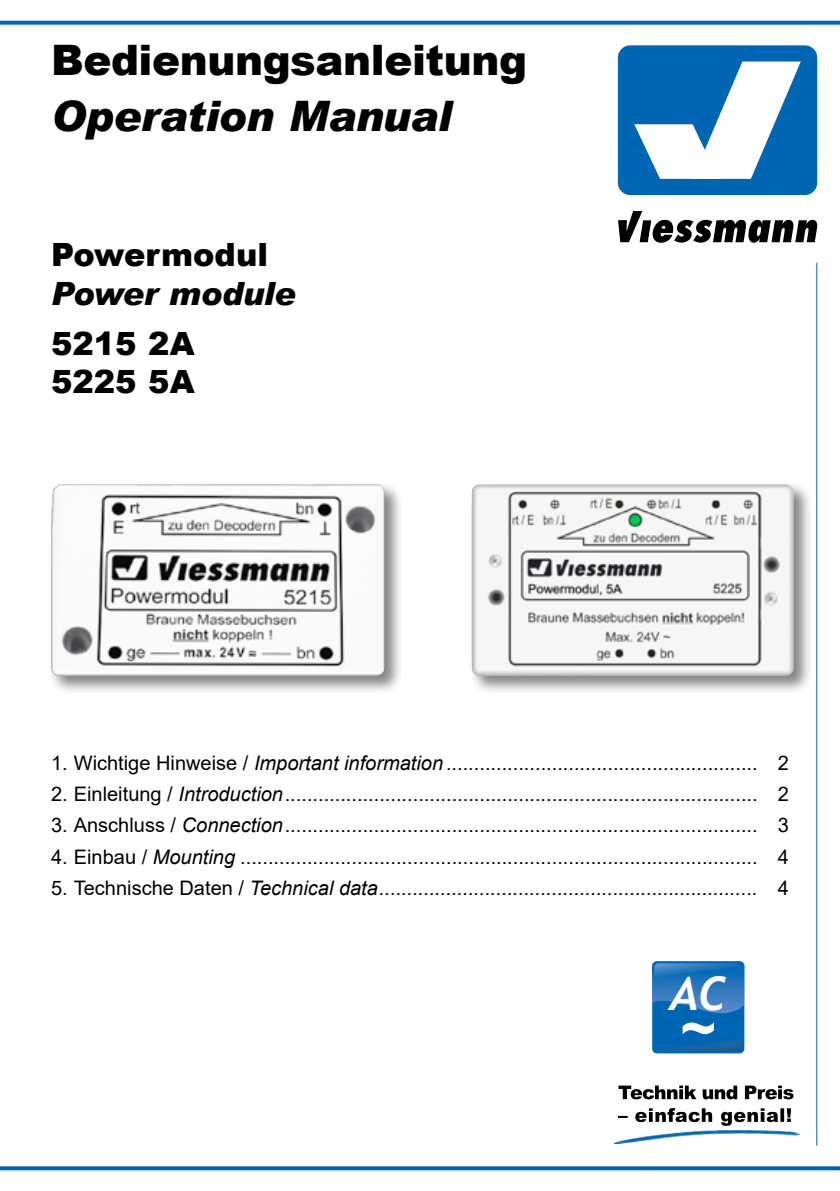
<style>
.page{position:relative;width:840px;height:1191px;background:#fff}
.page>*{position:absolute;margin:0;border:0;box-sizing:border-box;transform-origin:0 0}
.t1{font:700 60.2px "Arial";color:#fff}
.t2{font:italic 700 46.2px "Trebuchet";color:#fff}
.t3{font:900 42px "Arial";letter-spacing:-.01em;color:#000}
.t4{font:italic 900 42px "Arial";letter-spacing:-.01em;color:#000}
.t5{font:900 32px/38.6px "Arial";color:#000}
.t6{font:italic 900 32px "Arial";letter-spacing:-.01em;color:#000}
.t7{font:20px "Arial";color:#000}
.t8{font:italic 20px "Arial";color:#000}
.s1{font-style:italic}
.s2{font-style:normal}
</style>
<div class="page">
<svg style="left:618px;top:1085px;width:175px;height:14px"></svg>
<svg style="left:617px;top:1108px;width:173px;height:17px"></svg>
<svg style="left:0;top:1166px;width:839px;height:4px;background:#1371b8"></svg>
<hr style="left:0;top:21px;width:839px;height:3px;background:#0066b3">
<hr style="left:815px;top:263px;width:1px;height:882px;background:#0066b3">
<img style="left:613px;top:1129px;width:186px;height:15px">
<div style="left:617px;top:45px;width:199px;height:150px;background:#0066b3;border-radius:12px"></div>
<svg style="left:634px;top:62px;width:166px;height:117px"></svg>
<svg style="left:618px;top:211px;width:198px;height:32px"></svg>
<div style="left:651px;top:961px;width:93px;height:92px;background:#0066b3;border-radius:5px"></div>
<svg style="left:660px;top:1039px;width:81px;height:12px"></svg>
<svg style="left:651px;top:961px;width:93px;height:52px"></svg>
<div style="left:48px;top:481px;width:355px;height:214px;background:#000;opacity:.48"></div>
<div style="left:51px;top:483px;width:334px;height:194px;background:#000;opacity:.75"></div>
<div style="left:468px;top:481px;width:344px;height:214px;background:#000;opacity:.48"></div>
<img style="left:471px;top:484px;width:322px;height:192px">
<h3 class="t3" style="left:51px;top:30px;width:477px">Bedienungsanleitung</h3>
<h3 class="t4" style="left:51px;top:90px;width:402px">Operation Manual</h3>
<h3 class="t5" style="left:51px;top:234px;width:218px">Powermodul</h3>
<h3 class="t6" style="left:51px;top:273px;width:246px">Power module</h3>
<h3 class="t5" style="left:51px;top:323px;width:145px">5215 2A<br>5225 5A</h3>
<p class="t7" style="left:51px;top:748px;width:739px">1. Wichtige Hinweise / <span class="s1">Important information</span> ........................................................ 2</p>
<p class="t7" style="left:51px;top:780px;width:738px">2. Einleitung / <span class="s1">Introduction</span>..................................................................................... 2</p>
<p class="t7" style="left:51px;top:811px;width:739px">3. Anschluss / <span class="s1">Connection</span>..................................................................................... 3</p>
<p class="t7" style="left:51px;top:842px;width:739px">4. Einbau / <span class="s1">Mounting</span> ............................................................................................. 4</p>
<p class="t8" style="left:51px;top:875px;width:739px"><span class="s2">5. Technische Daten /</span> Technical data.................................................................... <span class="s2">4</span></p>
<h2 class="t2" style="left:669px;top:965px;width:58px">AC</h2>
<h1 class="t1" style="left:680px;top:988px;width:37px">~</h1>
</div>
